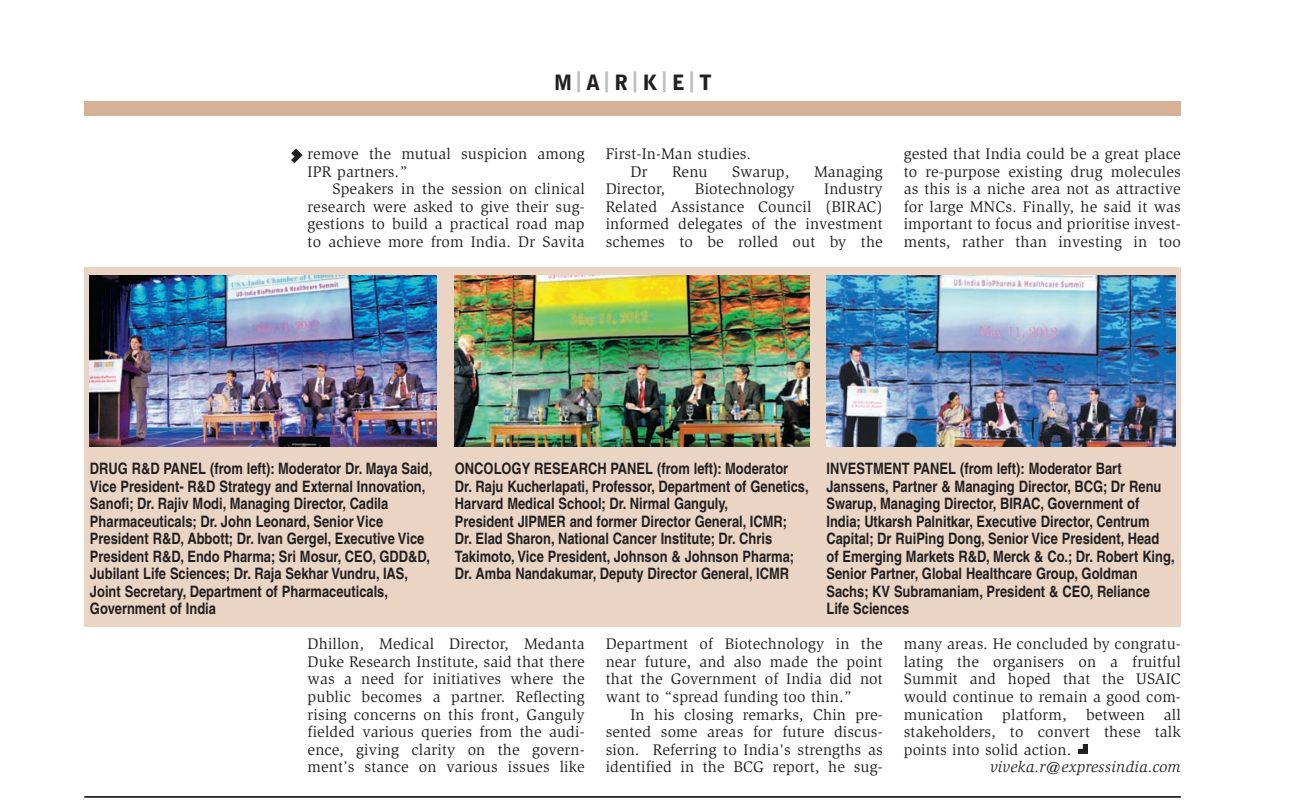
<style>
.page{position:relative;width:1290px;height:805px;background:#fff}
.page>*{position:absolute;margin:0;border:0;box-sizing:border-box;transform-origin:0 0}
.t1{font:900 21px "Express Gothic";color:#231f20}
.t2{font:15.75px/17.5px "Slimbach";letter-spacing:.01em;color:#231f20;text-align:justify}
.t3{font:700 15.75px/17.5px "Helvetica";color:#231f20;scale:.82 1}
.t4{font:italic 15.75px "Slimbach";letter-spacing:.01em;color:#231f20}
.s1{color:#bcbdc0}
</style>
<div class="page">
<svg style="left:1078px;top:744px;width:10px;height:10px"></svg>
<div style="left:84px;top:268px;width:1097px;height:359px;background:#ead5c5"></div>
<div style="left:84px;top:101px;width:1097px;height:15px;background:#d7b196"></div>
<hr style="left:84px;top:796px;width:1097px;height:1px;background:#231f20">
<img style="left:291px;top:149px;width:11px;height:14px">
<img style="left:455px;top:276px;width:354px;height:171px">
<img style="left:89px;top:276px;width:348px;height:171px">
<img style="left:826px;top:276px;width:349px;height:171px">
<h1 class="t1" style="left:555px;top:75px;width:159px">M <span class="s1">|</span>A <span class="s1">|</span>R <span class="s1">|</span>K <span class="s1">|</span>E <span class="s1">|</span>T</h1>
<p class="t2" style="left:308px;top:146px;width:279px">remove the mutual suspicion among<br>IPR partners.”</p>
<p class="t2" style="left:308px;top:181px;width:279px;text-indent:25px">Speakers in the session on clinical research were asked to give their sug&shy;gestions to build a practical road map to achieve more from India. Dr Savita</p>
<p class="t2" style="left:630px;top:146px;width:122px;text-indent:-25px">First-In-Man studies.<br>Dr</p>
<p class="t2" style="left:672px;top:164px;width:37px">Renu</p>
<p class="t2" style="left:732px;top:164px;width:59px">Swarup,</p>
<p class="t2" style="left:814px;top:164px;width:70px">Managing</p>
<p class="t2" style="left:606px;top:181px;width:279px;text-indent:218px">Industry Related Assistance Council (BIRAC) informed delegates of the investment schemes to be rolled out by the</p>
<p class="t2" style="left:606px;top:181px;width:61px">Director,</p>
<p class="t2" style="left:695px;top:181px;width:101px">Biotechnology</p>
<p class="t2" style="left:904px;top:146px;width:279px">gested that India could be a great place to re-purpose existing drug molecules as this is a niche area not as attractive for large MNCs. Finally, he said it was important to focus and prioritise invest&shy;ments, rather than investing in too</p>
<p class="t3" style="left:90px;top:461px;width:419px">DRUG R&amp;D PANEL (from left): Moderator Dr. Maya Said, Vice President- R&amp;D Strategy and External Innovation, Sanofi; Dr. Rajiv Modi, Managing Director, Cadila Pharmaceuticals; Dr. John Leonard, Senior Vice President R&amp;D, Abbott; Dr. Ivan Gergel, Executive Vice President R&amp;D, Endo Pharma; Sri Mosur, CEO, GDD&amp;D, Jubilant Life Sciences; Dr. Raja Sekhar Vundru, IAS, Joint Secretary, Department of Pharmaceuticals, Government of India</p>
<p class="t3" style="left:455px;top:461px;width:433px">ONCOLOGY RESEARCH PANEL (from left): Moderator Dr. Raju Kucherlapati, Professor, Department of Genetics, Harvard Medical School; Dr. Nirmal Ganguly,<br>President JIPMER and former Director General, ICMR;<br>Dr. Elad Sharon, National Cancer Institute; Dr. Chris Takimoto, Vice President, Johnson &amp; Johnson Pharma; Dr. Amba Nandakumar, Deputy Director General, ICMR</p>
<p class="t3" style="left:826px;top:461px;width:426px">INVESTMENT PANEL (from left): Moderator Bart Janssens, Partner &amp; Managing Director, BCG; Dr Renu Swarup, Managing Director, BIRAC, Government of India; Utkarsh Palnitkar, Executive Director, Centrum Capital; Dr RuiPing Dong, Senior Vice President, Head of Emerging Markets R&amp;D, Merck &amp; Co.; Dr. Robert King, Senior Partner, Global Healthcare Group, Goldman Sachs; KV Subramaniam, President &amp; CEO, Reliance Life Sciences</p>
<p class="t2" style="left:308px;top:636px;width:279px">Dhillon, Medical Director, Medanta Duke Research Institute, said that there was a need for initiatives where the public becomes a partner. Reflecting rising concerns on this front, Ganguly fielded various queries from the audi&shy;ence, giving clarity on the govern&shy;ment’s stance on various issues like</p>
<p class="t2" style="left:606px;top:636px;width:279px">Department of Biotechnology in the near future, and also made the point that the Government of India did not want to “spread funding too thin.”</p>
<p class="t2" style="left:606px;top:706px;width:279px;text-indent:25px">In his closing remarks, Chin pre&shy;sented some areas for future discus&shy;sion. Referring to India's strengths as identified in the BCG report, he sug-</p>
<p class="t2" style="left:904px;top:636px;width:279px">many areas. He concluded by congratu&shy;lating the organisers on a fruitful Summit and hoped that the USAIC would continue to remain a good com&shy;munication platform, between all stakeholders, to convert these talk points into solid action.</p>
<p class="t4" style="left:990px;top:760px;width:192px">viveka.r@expressindia.com</p>
</div>
